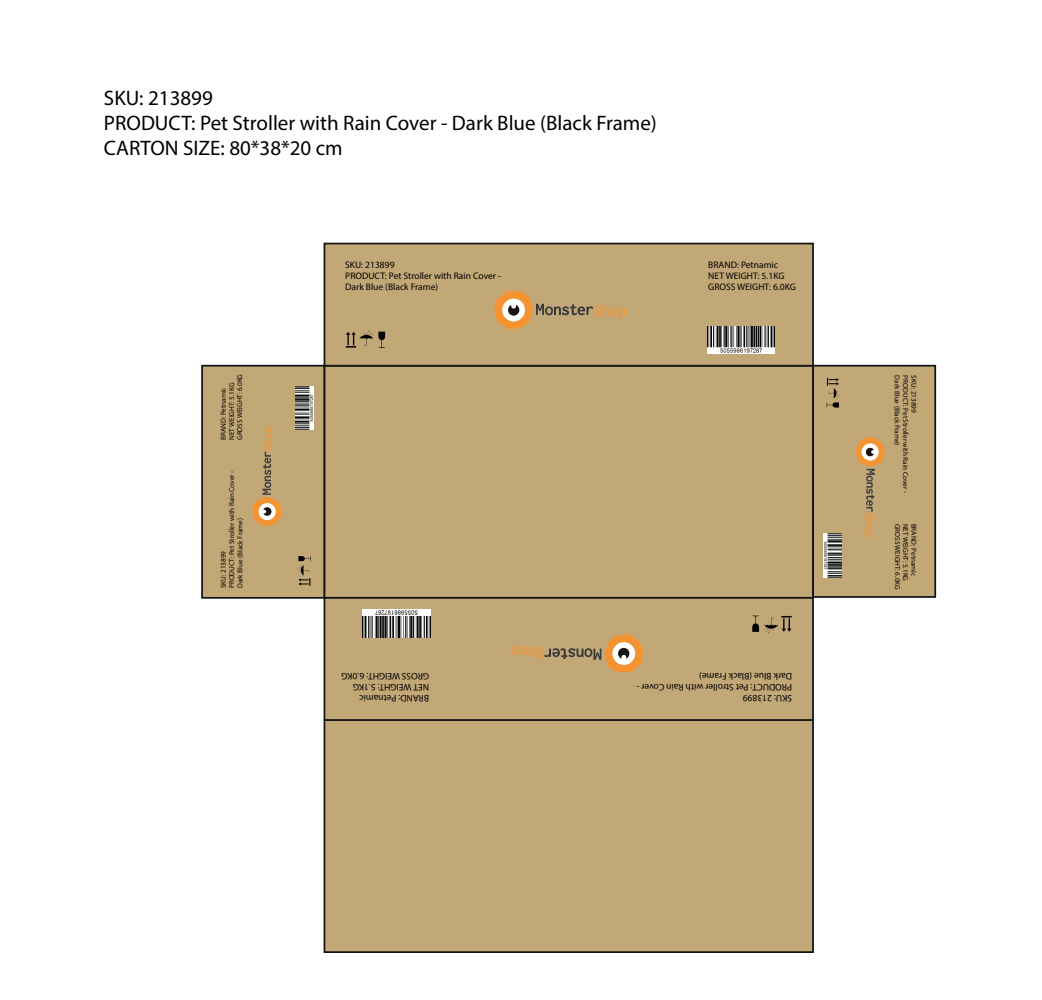
<style>
.page{position:relative;width:1042px;height:1000px;background:#fff}
.page>*{position:absolute;margin:0;border:0;box-sizing:border-box;transform-origin:0 0}
.t1{font:21px/25.2px "Myriad Pro";color:#000001}
.t2{font:15.92px "Source Sans Pro";letter-spacing:-.025em;color:#f69331}
.t3{font:12.08px "Source Sans Pro";letter-spacing:-.025em;color:#f69331}
.t4{font:9.45px/11px "Myriad Pro";color:#000001}
.t5{font:7.17px/8.2px "Myriad Pro";color:#000001}
</style>
<div class="page">
<div style="left:323px;top:365px;width:491px;height:233px;background:#c3a877;border:2px solid #111516"></div>
<div style="left:323px;top:243px;width:491px;height:123px;background:#c3a877;border:2px solid #111516"></div>
<div style="left:201px;top:365px;width:124px;height:233px;background:#c3a877;border:2px solid #111516"></div>
<div style="left:323px;top:719px;width:491px;height:234px;background:#c3a877;border:2px solid #111516"></div>
<svg style="left:493px;top:290px;width:100px;height:40px"></svg>
<svg style="left:346px;top:330px;width:39px;height:18px"></svg>
<svg style="left:252px;top:451px;width:30px;height:76px"></svg>
<svg style="left:297px;top:556px;width:14px;height:30px"></svg>
<img style="left:296px;top:386px;width:18px;height:43px">
<img style="left:707px;top:326px;width:67px;height:28px">
<div style="left:812px;top:365px;width:124px;height:233px;background:#c3a877;border:2px solid #111516"></div>
<svg style="left:855px;top:437px;width:30px;height:75px"></svg>
<svg style="left:826px;top:378px;width:14px;height:29px"></svg>
<img style="left:823px;top:534px;width:18px;height:43px">
<div style="left:323px;top:597px;width:491px;height:124px;background:#c3a877;border:2px solid #111516"></div>
<svg style="left:544px;top:633px;width:100px;height:40px"></svg>
<svg style="left:752px;top:615px;width:40px;height:18px"></svg>
<img style="left:363px;top:609px;width:67px;height:28px">
<h1 class="t1" style="left:104px;top:85px;width:554px">SKU: 213899<br>PRODUCT: Pet Stroller with Rain Cover - Dark Blue (Black Frame)<br>CARTON SIZE: 80*38*20 cm</h1>
<p class="t4" style="left:345px;top:259px;width:157px">SKU: 213899<br>PRODUCT: Pet Stroller with Rain Cover -<br>Dark Blue (Black Frame)</p>
<p class="t4" style="left:708px;top:259px;width:89px">BRAND: Petnamic<br>NET WEIGHT: 5.1KG<br>GROSS WEIGHT: 6.0KG</p>
<p class="t5" style="left:219px;top:440px;width:68px;rotate:-90deg">BRAND: Petnamic<br>NET WEIGHT: 5.1KG<br>GROSS WEIGHT: 6.0KG</p>
<p class="t5" style="left:219px;top:588px;width:119px;rotate:-90deg">SKU: 213899<br>PRODUCT: Pet Stroller with Rain Cover -<br>Dark Blue (Black Frame)</p>
<p class="t3" style="left:260px;top:451px;width:27px;rotate:-90deg">Shop</p>
<p class="t4" style="left:429px;top:704px;width:89px;rotate:-180deg">BRAND: Petnamic<br>NET WEIGHT: 5.1KG<br>GROSS WEIGHT: 6.0KG</p>
<h2 class="t2" style="left:593px;top:300px;width:35px">Shop</h2>
<h2 class="t2" style="left:544px;top:663px;width:35px;rotate:-180deg">Shop</h2>
<p class="t4" style="left:792px;top:704px;width:157px;rotate:-180deg">SKU: 213899<br>PRODUCT: Pet Stroller with Rain Cover -<br>Dark Blue (Black Frame)</p>
<p class="t3" style="left:877px;top:512px;width:27px;rotate:90deg">Shop</p>
<p class="t5" style="left:901px;top:375px;width:72px;rotate:90deg">Dark Blue (Black Frame)</p>
<p class="t5" style="left:910px;top:375px;width:119px;rotate:90deg">PRODUCT: Pet Stroller with Rain Cover -</p>
<p class="t5" style="left:918px;top:375px;width:39px;rotate:90deg">SKU: 213899</p>
<p class="t5" style="left:901px;top:523px;width:68px;rotate:90deg">GROSS WEIGHT: 6.0KG</p>
<p class="t5" style="left:910px;top:523px;width:59px;rotate:90deg">NET WEIGHT: 5.1KG</p>
<p class="t5" style="left:918px;top:523px;width:54px;rotate:90deg">BRAND: Petnamic</p>
</div>
